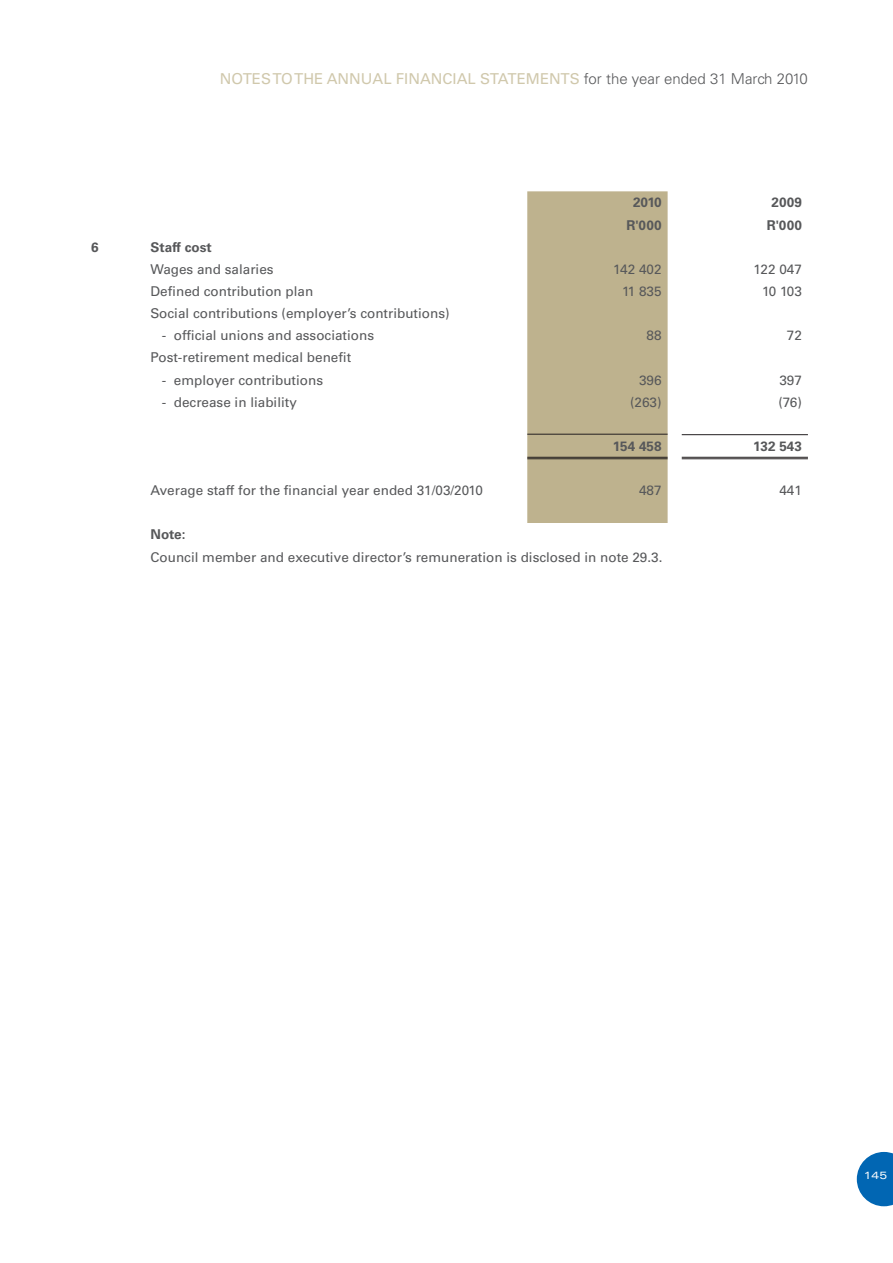
<style>
.page{position:relative;width:893px;height:1263px;background:#fff}
.page>*{position:absolute;margin:0;border:0;box-sizing:border-box;transform-origin:0 0}
.t1{font:15px "Univers";color:#d0c8ac}
.t2{font:13.5px "Univers";color:#57585a}
.t3{font:700 13.5px "Univers";color:#57585a}
.t4{font:expanded 10.5px "Univers";color:#fff}
.s1{font-weight:300;color:#57585a}
</style>
<div class="page">
<svg style="left:857px;top:1152px;width:36px;height:54px;background:#297ebf"></svg>
<div style="left:527px;top:191px;width:141px;height:332px;background:#beb28e"></div>
<hr style="left:527px;top:434px;width:141px;height:1px;background:#231f20">
<hr style="left:682px;top:434px;width:126px;height:1px;background:#231f20">
<hr style="left:527px;top:458px;width:141px;height:1px;background:#231f20">
<hr style="left:682px;top:458px;width:126px;height:1px;background:#231f20">
<hr style="left:527px;top:457px;width:141px;height:1px;background:#231f20">
<hr style="left:682px;top:457px;width:126px;height:1px;background:#231f20">
<p class="t1" style="left:220px;top:70px;width:589px">NOTES TO THE ANNUAL FINANCIAL STATEMENTS <span class="s1">for the year ended 31 March 2010</span></p>
<p class="t3" style="left:633px;top:195px;width:30px">2010</p>
<p class="t3" style="left:772px;top:195px;width:32px">2009</p>
<p class="t3" style="left:626px;top:217px;width:37px">R'000</p>
<p class="t3" style="left:767px;top:217px;width:37px">R'000</p>
<p class="t3" style="left:91px;top:239px;width:9px">6</p>
<p class="t3" style="left:151px;top:239px;width:63px">Staff cost</p>
<p class="t2" style="left:151px;top:261px;width:125px">Wages and salaries</p>
<p class="t2" style="left:613px;top:261px;width:50px">142 402</p>
<p class="t2" style="left:753px;top:261px;width:50px">122 047</p>
<p class="t2" style="left:151px;top:283px;width:164px">Defined contribution plan</p>
<p class="t2" style="left:622px;top:283px;width:41px">11 835</p>
<p class="t2" style="left:762px;top:283px;width:41px">10 103</p>
<p class="t2" style="left:151px;top:305px;width:300px">Social contributions (employer’s contributions)</p>
<p class="t2" style="left:162px;top:327px;width:214px">- official unions and associations</p>
<p class="t2" style="left:647px;top:327px;width:17px">88</p>
<p class="t2" style="left:787px;top:327px;width:17px">72</p>
<p class="t2" style="left:151px;top:350px;width:202px">Post-retirement medical benefit</p>
<p class="t2" style="left:162px;top:372px;width:163px">- employer contributions</p>
<p class="t2" style="left:639px;top:372px;width:24px">396</p>
<p class="t2" style="left:779px;top:372px;width:24px">397</p>
<p class="t2" style="left:162px;top:394px;width:137px">- decrease in liability</p>
<p class="t2" style="left:630px;top:394px;width:33px">(263)</p>
<p class="t2" style="left:778px;top:394px;width:25px">(76)</p>
<p class="t3" style="left:613px;top:438px;width:50px">154 458</p>
<p class="t3" style="left:753px;top:438px;width:50px">132 543</p>
<p class="t2" style="left:151px;top:482px;width:334px">Average staff for the financial year ended 31/03/2010</p>
<p class="t2" style="left:639px;top:482px;width:24px">487</p>
<p class="t2" style="left:779px;top:482px;width:24px">441</p>
<p class="t3" style="left:151px;top:527px;width:36px">Note:</p>
<p class="t2" style="left:151px;top:549px;width:513px">Council member and executive director’s remuneration is disclosed in note 29.3.</p>
<p class="t4" style="left:864px;top:1169px;width:25px">145</p>
</div>
